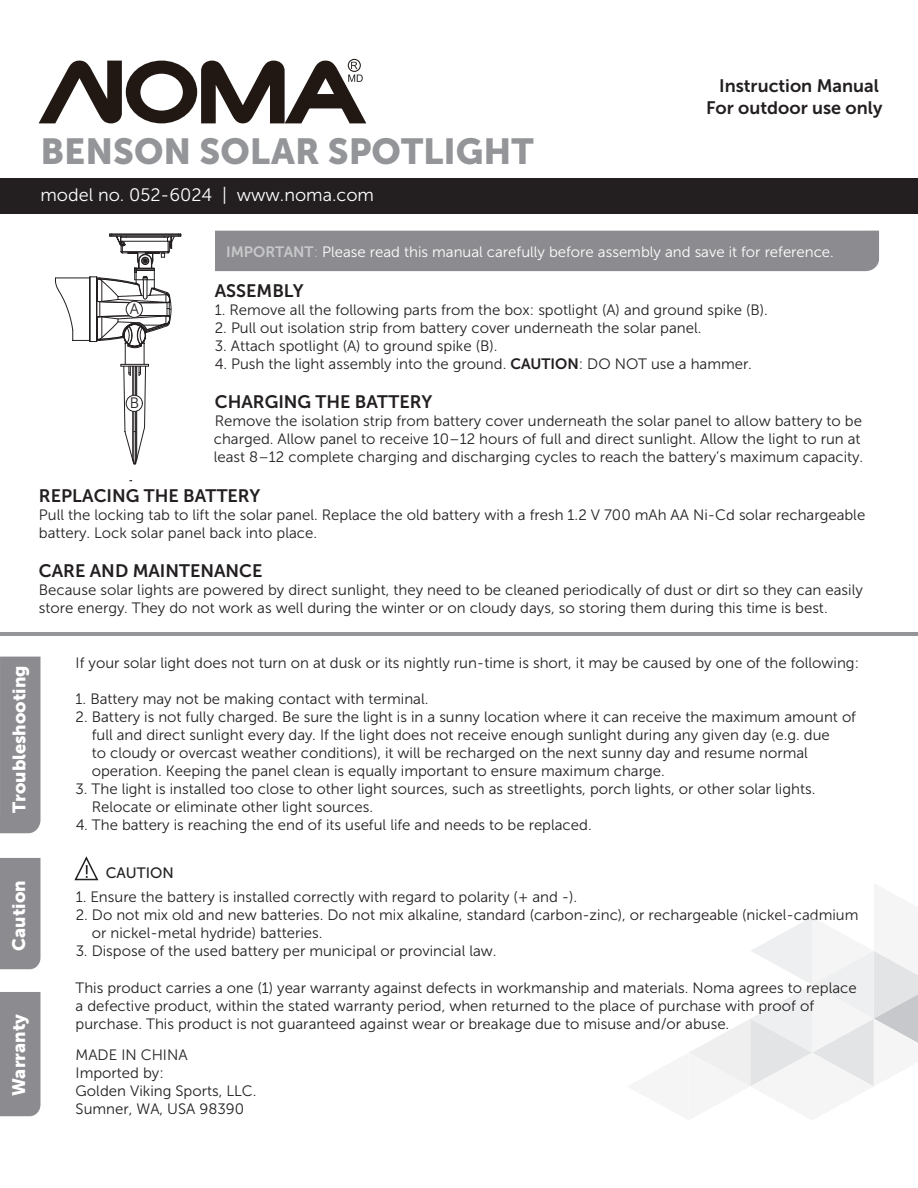
<style>
.page{position:relative;width:918px;height:1188px;background:#fff}
.page>*{position:absolute;margin:0;border:0;box-sizing:border-box;transform-origin:0 0}
.t1{font:36px "Museo Sans 900";color:#939598}
.t2{font:18px/21.6px "Museo Sans 700";color:#231f20;text-align:center}
.t3{font:18px "Museo Sans 900";color:#fff}
.t4{font:18px "Museo Sans 300";color:#fff}
.t5{font:15px/18px "Museo Sans 300";color:#231f20}
.t6{font:15px "Museo Sans 300";color:#fff}
.t7{font:15px/18px "Museo Sans 300";color:#221f21}
.t8{font:15px "Museo Sans 500";color:#231f20}
.s1{font-family:"Museo Sans 700";color:#c7c8ca}
.s2{color:#c7c8ca}
.s3{font-family:"Museo Sans 700"}
</style>
<div class="page">
<div style="left:0;top:657px;width:41px;height:176px;background:#8c8c90"></div>
<div style="left:215px;top:231px;width:664px;height:40px;background:#8c8c90"></div>
<div style="left:0;top:178px;width:918px;height:35px;background:#231f20"></div>
<div style="left:0;top:992px;width:41px;height:124px;background:#8c8c90"></div>
<svg style="left:38px;top:59px;width:329px;height:65px"></svg>
<svg style="left:74px;top:856px;width:25px;height:25px"></svg>
<div style="left:0;top:858px;width:41px;height:111px;background:#8c8c90"></div>
<hr style="left:0;top:632px;width:918px;height:4px;background:#939598">
<svg style="left:689px;top:917px;width:229px;height:170px"></svg>
<svg style="left:55px;top:234px;width:126px;height:231px"></svg>
<div style="left:126px;top:395px;width:17px;height:17px;background:#fff;border:1px solid #231f20;border-radius:50%"></div>
<div style="left:126px;top:301px;width:16px;height:16px;background:#fff;border-radius:50%"></div>
<div style="left:126px;top:301px;width:17px;height:17px;border:1px solid #231f20;border-radius:50%"></div>
<h1 class="t1" style="left:40px;top:131px;width:495px">BENSON SOLAR SPOTLIGHT</h1>
<p class="t4" style="left:40px;top:186px;width:335px">model no. 052-6024 | www.noma.com</p>
<p class="t2" style="left:706px;top:75px;width:178px">Instruction Manual<br>For outdoor use only</p>
<p class="t6" style="left:226px;top:244px;width:609px"><span class="s1">IMPORTANT</span><span class="s2">:</span> Please read this manual carefully before assembly and save it for reference.</p>
<p class="t2" style="left:215px;top:280px;width:90px">ASSEMBLY</p>
<p class="t5" style="left:215px;top:301px;width:555px">1. Remove all the following parts from the box: spotlight (A) and ground spike (B).</p>
<p class="t5" style="left:215px;top:319px;width:488px">2. Pull out isolation strip from battery cover underneath the solar panel.</p>
<p class="t5" style="left:215px;top:337px;width:284px">3. Attach spotlight (A) to ground spike (B).</p>
<p class="t5" style="left:215px;top:355px;width:538px">4. Push the light assembly into the ground. <span class="s3">CAUTION</span>: DO NOT use a hammer.</p>
<p class="t2" style="left:215px;top:391px;width:219px">CHARGING THE BATTERY</p>
<p class="t5" style="left:214px;top:412px;width:651px">Remove the isolation strip from battery cover underneath the solar panel to allow battery to be charged. Allow panel to receive 10–12 hours of full and direct sunlight. Allow the light to run at least 8–12 complete charging and discharging cycles to reach the battery’s maximum capacity.</p>
<p class="t2" style="left:39px;top:485px;width:223px">REPLACING THE BATTERY</p>
<p class="t5" style="left:39px;top:506px;width:828px">Pull the locking tab to lift the solar panel. Replace the old battery with a fresh 1.2 V 700 mAh AA Ni-Cd solar rechargeable battery. Lock solar panel back into place.</p>
<p class="t2" style="left:39px;top:560px;width:225px">CARE AND MAINTENANCE</p>
<p class="t5" style="left:39px;top:581px;width:825px">Because solar lights are powered by direct sunlight, they need to be cleaned periodically of dust or dirt so they can easily store energy. They do not work as well during the winter or on cloudy days, so storing them during this time is best.</p>
<p class="t5" style="left:130px;top:300px;width:11px">A</p>
<p class="t5" style="left:130px;top:394px;width:11px">B</p>
<p class="t3" style="left:9px;top:813px;width:149px;rotate:-90deg">Troubleshooting</p>
<p class="t3" style="left:9px;top:951px;width:72px;rotate:-90deg">Caution</p>
<p class="t3" style="left:9px;top:1096px;width:84px;rotate:-90deg">Warranty</p>
<p class="t5" style="left:76px;top:654px;width:785px">If your solar light does not turn on at dusk or its nightly run-time is short, it may be caused by one of the following:</p>
<p class="t5" style="left:76px;top:690px;width:354px">1. Battery may not be making contact with terminal.</p>
<p class="t5" style="left:92px;top:708px;width:766px;text-indent:-16px">2. Battery is not fully charged. Be sure the light is in a sunny location where it can receive the maximum amount of full and direct sunlight every day. If the light does not receive enough sunlight during any given day (e.g. due<br>to cloudy or overcast weather conditions), it will be recharged on the next sunny day and resume normal operation. Keeping the panel clean is equally important to ensure maximum charge.</p>
<p class="t5" style="left:92px;top:780px;width:725px;text-indent:-16px">3. The light is installed too close to other light sources, such as streetlights, porch lights, or other solar lights.<br>Relocate or eliminate other light sources.</p>
<p class="t5" style="left:76px;top:816px;width:518px">4. The battery is reaching the end of its useful life and needs to be replaced.</p>
<p class="t8" style="left:106px;top:864px;width:70px">CAUTION</p>
<p class="t5" style="left:76px;top:888px;width:503px">1. Ensure the battery is installed correctly with regard to polarity (+ and -).</p>
<p class="t5" style="left:92px;top:906px;width:768px;text-indent:-16px">2. Do not mix old and new batteries. Do not mix alkaline, standard (carbon-zinc), or rechargeable (nickel-cadmium or nickel-metal hydride) batteries.</p>
<p class="t5" style="left:76px;top:942px;width:422px">3. Dispose of the used battery per municipal or provincial law.</p>
<p class="t5" style="left:76px;top:979px;width:783px">This product carries a one (1) year warranty against defects in workmanship and materials. Noma agrees to replace a defective product, within the stated warranty period, when returned to the place of purchase with proof of purchase. This product is not guaranteed against wear or breakage due to misuse and/or abuse.</p>
<p class="t7" style="left:76px;top:1046px;width:182px">MADE IN CHINA<br>Imported by:<br>Golden Viking Sports, LLC.<br>Sumner, WA, USA 98390</p>
</div>
